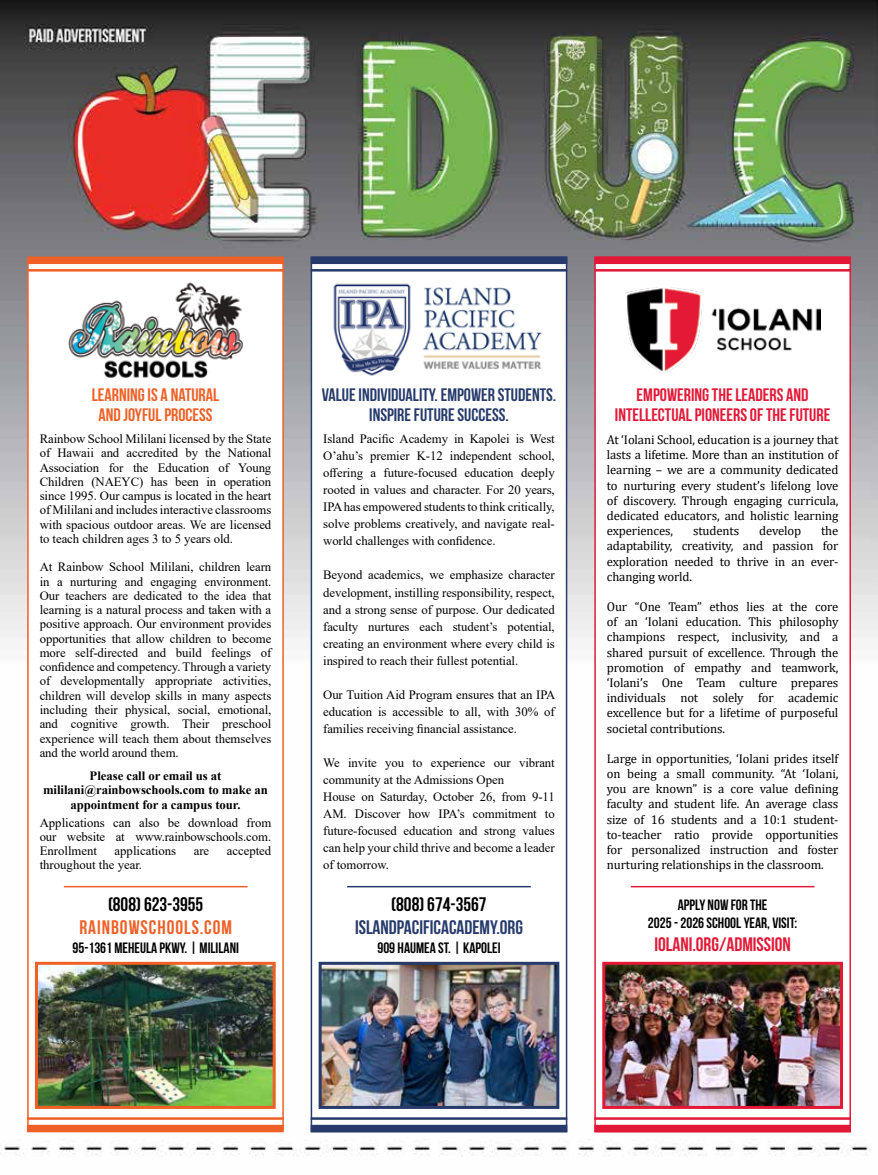
<style>
.page{position:relative;width:878px;height:1175px;background:#fff}
.page>*{position:absolute;margin:0;border:0;box-sizing:border-box;transform-origin:0 0}
.t1{font:700 19.5px "Bebas Neue";color:#000}
.t2{font:700 19.5px "Bebas Neue";color:#263a6b}
.t3{font:19.5px "Bebas Neue";color:#e31837}
.t4{font:700 19.5px "Bebas Neue";letter-spacing:.05em;color:#f06026}
.t5{font:700 18px/19.5px "Bebas Neue";color:#263a6b;text-align:center}
.t6{font:700 18px/19.5px "Bebas Neue";color:#e31837;text-align:center}
.t7{font:700 18px/19.5px "Bebas Neue";color:#f06026;text-align:center}
.t8{font:15px/18px "Bebas Neue";color:#000;text-align:center}
.t9{font:700 15px "Bebas Neue";color:#000}
.t10{font:12.75px/14.2px "Times New Roman";letter-spacing:-.005em;color:#000;text-align:justify}
.t11{font:12.75px/15.1px "Cambria";letter-spacing:-.01em;color:#000;text-align:justify}
.t12{font:700 12.75px/14.2px "Times New Roman";letter-spacing:-.005em;color:#000;text-align:center}
</style>
<div class="page">
<img style="left:0;top:0;width:878px;height:1156px">
<div style="left:27px;top:260px;width:257px;height:871px;background:#fff;border:2px solid #f06026"></div>
<hr style="left:64px;top:886px;width:183px;height:1px;background:#f06026">
<img style="left:39px;top:965px;width:233px;height:139px">
<div style="left:35px;top:961px;width:241px;height:147px;border:3px solid #f06026"></div>
<div style="left:27px;top:256px;width:257px;height:8px;background:#f06026"></div>
<hr style="left:27px;top:269px;width:257px;height:2px;background:#f06026">
<hr style="left:27px;top:1117px;width:257px;height:2px;background:#f06026">
<div style="left:27px;top:1124px;width:257px;height:8px;background:#f06026"></div>
<img style="left:68px;top:282px;width:175px;height:96px">
<div style="left:594px;top:256px;width:256px;height:876px;background:#fff;border:2px solid #e31837"></div>
<hr style="left:594px;top:1117px;width:256px;height:2px;background:#e31837">
<div style="left:594px;top:1124px;width:256px;height:8px;background:#e31837"></div>
<img style="left:606px;top:965px;width:233px;height:139px">
<div style="left:602px;top:961px;width:241px;height:147px;border:3px solid #e31837"></div>
<hr style="left:630px;top:886px;width:184px;height:1px;background:#e31837">
<div style="left:594px;top:256px;width:256px;height:8px;background:#e31837"></div>
<hr style="left:594px;top:269px;width:256px;height:2px;background:#e31837">
<img style="left:625px;top:287px;width:195px;height:85px">
<div style="left:310px;top:256px;width:257px;height:876px;background:#fff;border:2px solid #263a6b"></div>
<hr style="left:310px;top:1117px;width:257px;height:2px;background:#263a6b">
<div style="left:310px;top:1124px;width:257px;height:8px;background:#263a6b"></div>
<img style="left:322px;top:965px;width:233px;height:139px">
<div style="left:318px;top:961px;width:241px;height:147px;border:3px solid #263a6b"></div>
<hr style="left:347px;top:886px;width:184px;height:1px;background:#263a6b">
<div style="left:310px;top:256px;width:257px;height:8px;background:#263a6b"></div>
<hr style="left:310px;top:269px;width:257px;height:2px;background:#263a6b">
<img style="left:333px;top:283px;width:209px;height:93px">
<h2 class="t7" style="left:92px;top:385px;width:129px">LEARNING IS A NATURAL<br>AND JOYFUL PROCESS</h2>
<p class="t10" style="left:40px;top:431px;width:233px">Rainbow School Mililani licensed by the State of Hawaii and accredited by the National Association for the Education of Young Children (NAEYC) has been in operation since 1995. Our campus is located in the heart of Mililani and includes interactive classrooms with spacious outdoor areas. We are licensed to teach children ages 3 to 5 years old.</p>
<p class="t10" style="left:40px;top:559px;width:233px">At Rainbow School Mililani, children learn in a nurturing and engaging environment.<br>Our teachers are dedicated to the idea that learning is a natural process and taken with a positive approach. Our environment provides opportunities that allow children to become more self-directed and build feelings of confidence and competency. Through a variety of developmentally appropriate activities, children will develop skills in many aspects including their physical, social, emotional, and cognitive growth. Their preschool experience will teach them about themselves and the world around them.</p>
<p class="t12" style="left:43px;top:768px;width:226px">Please call or email us at mililani@rainbowschools.com to make an appointment for a campus tour.</p>
<p class="t10" style="left:40px;top:814px;width:233px">Applications can also be download from our website at www.rainbowschools.com.<br>Enrollment</p>
<p class="t10" style="left:115px;top:843px;width:63px">applications</p>
<p class="t10" style="left:194px;top:843px;width:17px">are</p>
<p class="t10" style="left:227px;top:843px;width:46px">accepted</p>
<p class="t10" style="left:40px;top:857px;width:104px">throughout the year.</p>
<h1 class="t1" style="left:108px;top:893px;width:97px">(808) 623-3955</h1>
<h1 class="t4" style="left:79px;top:916px;width:154px">RAINBOWSCHOOLS.COM</h1>
<p class="t8" style="left:72px;top:938px;width:168px">95-1361 MEHEULA PKWY. | MILILANI</p>
<h2 class="t5" style="left:322px;top:385px;width:236px">VALUE INDIVIDUALITY. EMPOWER STUDENTS.<br>INSPIRE FUTURE SUCCESS.</h2>
<p class="t10" style="left:323px;top:430px;width:233px;line-height:17.1px">Island Pacific Academy in Kapolei is West O’ahu’s premier K-12 independent school, offering a future-focused education deeply rooted in values and character. For 20 years, IPA has empowered students to think critically, solve problems creatively, and navigate real&shy;world challenges with confidence.</p>
<p class="t10" style="left:323px;top:566px;width:233px;line-height:17.1px">Beyond academics, we emphasize character development, instilling responsibility, respect, and a strong sense of purpose. Our dedicated faculty nurtures each student’s potential, creating an environment where every child is inspired to reach their fullest potential.</p>
<p class="t10" style="left:323px;top:685px;width:234px;line-height:17.1px">Our Tuition Aid Program ensures that an IPA education is accessible to all, with 30% of families receiving financial assistance.</p>
<p class="t10" style="left:323px;top:754px;width:233px;line-height:17.1px;text-align:left">We invite you to experience our vibrant community at the Admissions Open<br>House on Saturday, October 26, from 9-11<br>AM. Discover how IPA’s commitment to future-focused education and strong values can help your child thrive and become a leader of tomorrow.</p>
<h1 class="t1" style="left:391px;top:893px;width:97px">(808) 674-3567</h1>
<h1 class="t2" style="left:355px;top:916px;width:169px">ISLANDPACIFICACADEMY.ORG</h1>
<p class="t9" style="left:377px;top:939px;width:125px">909 HAUMEA ST. | KAPOLEI</p>
<h2 class="t6" style="left:615px;top:385px;width:217px">EMPOWERING THE LEADERS AND<br>INTELLECTUAL PIONEERS OF THE FUTURE</h2>
<p class="t11" style="left:607px;top:432px;width:233px">At ‘Iolani School, education is a journey that lasts a lifetime. More than an institution of learning – we are a community dedicated to nurturing every student’s lifelong love of discovery. Through engaging curricula, dedicated educators, and holistic learning experiences,</p>
<p class="t11" style="left:607px;top:523px;width:233px;text-indent:214px">the adaptability, creativity, and passion for exploration needed to thrive in an ever&shy;changing world.</p>
<p class="t11" style="left:607px;top:599px;width:233px">Our “One Team” ethos lies at the core of an ‘Iolani education. This philosophy champions respect, inclusivity, and a shared pursuit of excellence. Through the promotion of empathy and teamwork, ‘Iolani’s One Team culture prepares individuals not solely for academic excellence but for a lifetime of purposeful societal contributions.</p>
<p class="t11" style="left:607px;top:751px;width:233px">Large in opportunities, ‘Iolani prides itself on being a small community. “At ‘Iolani, you are known” is a core value defining faculty and student life. An average class size of 16 students and a 10:1 student&shy;to-teacher ratio provide opportunities for personalized instruction and foster nurturing relationships in the classroom.</p>
<p class="t8" style="left:648px;top:895px;width:151px">APPLY NOW FOR THE<br>2025 - 2026 SCHOOL YEAR, VISIT:</p>
<h1 class="t3" style="left:654px;top:933px;width:138px">IOLANI.ORG/ADMISSION</h1>
<p class="t11" style="left:693px;top:523px;width:48px">students</p>
<p class="t11" style="left:759px;top:523px;width:44px">develop</p>
</div>
